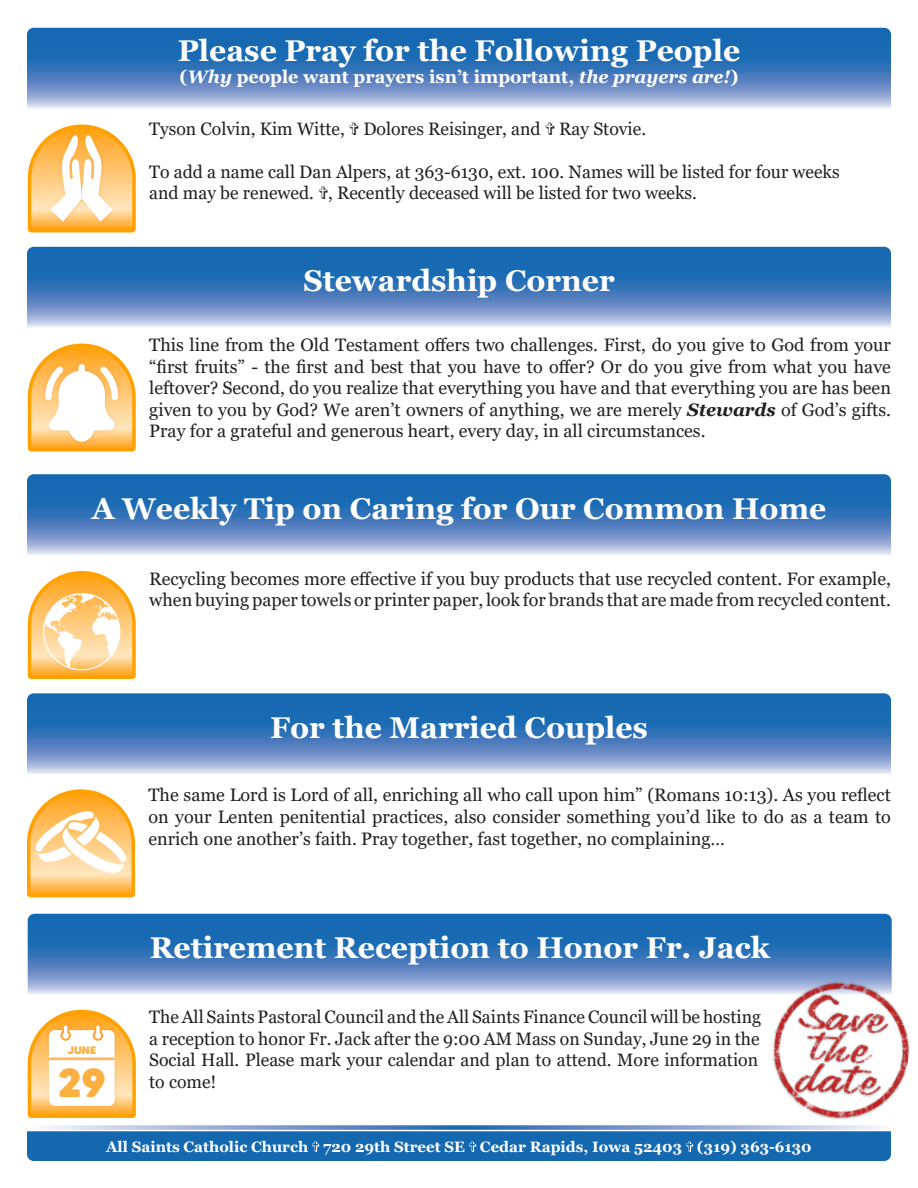
<style>
.page{position:relative;width:918px;height:1188px;background:#fff}
.page>*{position:absolute;margin:0;border:0;box-sizing:border-box;transform-origin:0 0}
.t1{font:800 40.35px "MADE Tommy Soft";color:#fbb03f}
.t2{font:700 30px "Georgia";color:#fff}
.t3{font:18px/21.6px "Georgia";color:#231f20;text-align:justify}
.t4{font:700 18px "Georgia";color:#fff}
.t5{font:700 15px "Georgia";color:#fff}
.t6{font:800 10.8px "MADE Tommy Soft";color:#fbb03f}
.s1{font-style:italic}
.s2{font-weight:700;font-style:italic}
</style>
<div class="page">
<svg style="left:45px;top:1125px;width:836px;height:5px;background:#93add6"></svg>
<div style="left:27px;top:1131px;width:864px;height:30px;background:#1468b0"></div>
<svg style="left:27px;top:28px;width:864px;height:81px;background:#4d83c0"></svg>
<svg style="left:27px;top:247px;width:864px;height:81px;background:#4d83c0"></svg>
<svg style="left:28px;top:125px;width:108px;height:108px"></svg>
<svg style="left:28px;top:344px;width:108px;height:108px"></svg>
<svg style="left:27px;top:474px;width:864px;height:81px;background:#4c83c0"></svg>
<svg style="left:28px;top:571px;width:108px;height:108px"></svg>
<svg style="left:27px;top:693px;width:864px;height:81px;background:#4c83c0"></svg>
<svg style="left:27px;top:789px;width:108px;height:108px"></svg>
<svg style="left:28px;top:914px;width:864px;height:81px;background:#4a82bf"></svg>
<svg style="left:28px;top:1010px;width:108px;height:108px"></svg>
<img style="left:770px;top:979px;width:140px;height:141px">
<p class="t2" style="left:178px;top:32px;width:564px">Please Pray for the Following People</p>
<p class="t4" style="left:180px;top:65px;width:560px">(<span class="s1">Why</span> people want prayers isn’t important, <span class="s1">the prayers are!</span>)</p>
<p class="t3" style="left:149px;top:118px;width:498px">Tyson Colvin, Kim Witte, Dolores Reisinger, and Ray Stovie.</p>
<p class="t3" style="left:149px;top:161px;width:692px">To add a name call Dan Alpers, at 363-6130, ext. 100. Names will be listed for four weeks</p>
<p class="t3" style="left:149px;top:183px;width:549px">and may be renewed. , Recently deceased will be listed for two weeks.</p>
<p class="t2" style="left:303px;top:261px;width:313px">Stewardship Corner</p>
<p class="t3" style="left:149px;top:334px;width:743px">This line from the Old Testament offers two challenges. First, do you give to God from your “first fruits” - the first and best that you have to offer? Or do you give from what you have leftover? Second, do you realize that everything you have and that everything you are has been given to you by God? We aren’t owners of anything, we are merely <span class="s2">Stewards</span> of God’s gifts.<br>Pray for a grateful and generous heart, every day, in all circumstances.</p>
<p class="t2" style="left:92px;top:489px;width:736px">A Weekly Tip on Caring for Our Common Home</p>
<p class="t3" style="left:149px;top:568px;width:743px">Recycling becomes more effective if you buy products that use recycled content. For example, when buying paper towels or printer paper, look for brands that are made from recycled content.</p>
<p class="t2" style="left:270px;top:708px;width:380px">For the Married Couples</p>
<p class="t3" style="left:148px;top:785px;width:744px">The same Lord is Lord of all, enriching all who call upon him” (Romans 10:13). As you reflect on your Lenten penitential practices, also consider something you’d like to do as a team to enrich one another’s faith. Pray together, fast together, no complaining…</p>
<p class="t6" style="left:67px;top:1043px;width:30px">JUNE</p>
<p class="t1" style="left:58px;top:1057px;width:50px">29</p>
<p class="t2" style="left:150px;top:928px;width:621px">Retirement Reception to Honor Fr. Jack</p>
<p class="t3" style="left:149px;top:1006px;width:613px;text-align:left">The All Saints Pastoral Council and the All Saints Finance Council will be hosting a reception to honor Fr. Jack after the 9:00 AM Mass on Sunday, June 29 in the Social Hall. Please mark your calendar and plan to attend. More information to come!</p>
<p class="t5" style="left:106px;top:1137px;width:707px">All Saints Catholic Church 720 29th Street SE Cedar Rapids, Iowa 52403 (319) 363-6130</p>
</div>
